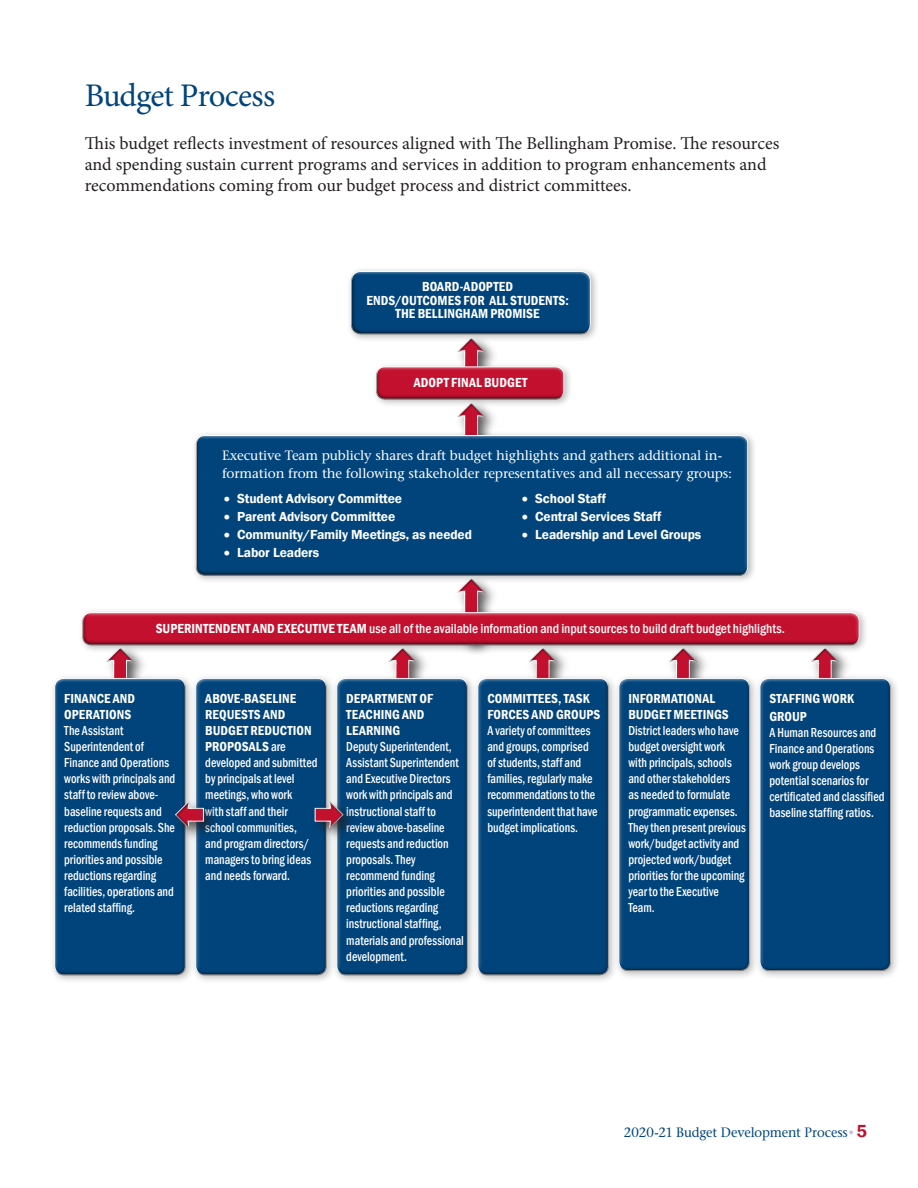
<style>
.page{position:relative;width:918px;height:1188px;background:#fff}
.page>*{position:absolute;margin:0;border:0;box-sizing:border-box;transform-origin:0 0}
.t1{font:33px "Minion Pro";letter-spacing:-.025em;color:#00447b}
.t2{font:18px/21px "Minion Pro";color:#231f20}
.t3{font:500 condensed 13.5px/16px "Franklin Gothic";color:#fff;scale:.9 1}
.t4{font:500 condensed 13.5px/16px "Franklin Gothic";color:#fff;scale:.93 1}
.t5{font:600 13.5px "Franklin Gothic";letter-spacing:-.01em;color:#fff}
.t6{font:500 13.5px/18px "Stone Serif Std";letter-spacing:-.01em;color:#fff}
.t7{font:600 condensed 13.5px/16px "Franklin Gothic";letter-spacing:.005em;color:#fff}
.t8{font:500 condensed 13.5px "Franklin Gothic";color:#fff}
.t9{font:500 13.5px "Stone Serif Std";letter-spacing:-.005em;color:#00447b;scale:.96 1}
.s1{font-weight:600}
.s2{font-family:"Franklin Gothic";font-weight:600;color:#b8c4dc}
.s3{font-family:"Franklin Gothic";font-weight:600;font-size:18px;color:#c3102f}
</style>
<div class="page">
<svg style="left:457px;top:343px;width:37px;height:88px"></svg>
<div style="left:192px;top:431px;width:565px;height:153px;background:#231f20;opacity:.3"></div>
<div style="left:196px;top:435px;width:555px;height:143px;background:#231f20;opacity:.75"></div>
<div style="left:78px;top:608px;width:790px;height:46px;background:#231f20;opacity:.3"></div>
<div style="left:82px;top:609px;width:780px;height:34px;background:#f5f4f5"></div>
<div style="left:82px;top:613px;width:780px;height:35px;background:#231f20;opacity:.75"></div>
<div style="left:103px;top:644px;width:46px;height:65px;background:#231f20;opacity:.75"></div>
<svg style="left:91px;top:645px;width:56px;height:28px"></svg>
<svg style="left:373px;top:576px;width:135px;height:97px"></svg>
<div style="left:525px;top:644px;width:47px;height:65px;background:#231f20;opacity:.75"></div>
<svg style="left:514px;top:645px;width:56px;height:28px"></svg>
<div style="left:666px;top:644px;width:46px;height:65px;background:#231f20;opacity:.75"></div>
<svg style="left:654px;top:645px;width:56px;height:28px"></svg>
<div style="left:808px;top:644px;width:46px;height:65px;background:#231f20;opacity:.75"></div>
<svg style="left:796px;top:645px;width:56px;height:28px"></svg>
<div style="left:49px;top:673px;width:146px;height:312px;background:#231f20;opacity:.3"></div>
<div style="left:53px;top:678px;width:135px;height:298px;background:#231f20;opacity:.75"></div>
<div style="left:190px;top:673px;width:146px;height:312px;background:#231f20;opacity:.3"></div>
<div style="left:194px;top:678px;width:135px;height:298px;background:#231f20;opacity:.75"></div>
<div style="left:331px;top:673px;width:146px;height:312px;background:#231f20;opacity:.3"></div>
<div style="left:335px;top:678px;width:135px;height:298px;background:#231f20;opacity:.75"></div>
<div style="left:473px;top:673px;width:145px;height:312px;background:#231f20;opacity:.3"></div>
<div style="left:476px;top:678px;width:135px;height:298px;background:#231f20;opacity:.75"></div>
<div style="left:614px;top:673px;width:145px;height:307px;background:#231f20;opacity:.3"></div>
<div style="left:617px;top:678px;width:135px;height:294px;background:#231f20;opacity:.75"></div>
<div style="left:755px;top:673px;width:145px;height:307px;background:#231f20;opacity:.3"></div>
<div style="left:758px;top:678px;width:135px;height:294px;background:#231f20;opacity:.75"></div>
<div style="left:310px;top:797px;width:49px;height:47px;background:#231f20;opacity:.75"></div>
<svg style="left:305px;top:794px;width:41px;height:40px"></svg>
<div style="left:172px;top:797px;width:48px;height:47px;background:#231f20;opacity:.75"></div>
<svg style="left:172px;top:794px;width:42px;height:40px"></svg>
<div style="left:372px;top:362px;width:201px;height:46px;background:#231f20;opacity:.3"></div>
<div style="left:375px;top:366px;width:192px;height:31px;background:#fff;opacity:.75"></div>
<div style="left:375px;top:367px;width:192px;height:35px;background:#231f20;opacity:.75"></div>
<div style="left:347px;top:267px;width:252px;height:76px;background:#231f20;opacity:.3"></div>
<div style="left:351px;top:270px;width:243px;height:61px;background:#fff"></div>
<div style="left:351px;top:272px;width:242px;height:64px;background:#231f20;opacity:.75"></div>
<p class="t1" style="left:85px;top:73px;width:192px">Budget Process</p>
<p class="t2" style="left:85px;top:132px;width:696px">This budget reflects investment of resources aligned with The Bellingham Promise. The resources and spending sustain current programs and services in addition to program enhancements and recommendations coming from our budget process and district committees.</p>
<p class="t7" style="left:366px;top:280px;width:204px;line-height:13.5px;text-align:center">BOARD-ADOPTED<br>ENDS/OUTCOMES FOR ALL STUDENTS:<br>THE BELLINGHAM PROMISE</p>
<p class="t7" style="left:414px;top:374px;width:115px">ADOPT FINAL BUDGET</p>
<p class="t6" style="left:222px;top:447px;width:512px">Executive Team publicly shares draft budget highlights and gathers additional in&shy;formation from the following stakeholder representatives and all necessary groups:</p>
<p class="t5" style="left:224px;top:490px;width:180px">• Student Advisory Committee</p>
<p class="t5" style="left:224px;top:508px;width:173px">• Parent Advisory Committee</p>
<p class="t5" style="left:224px;top:526px;width:250px">• Community/Family Meetings, as needed</p>
<p class="t5" style="left:224px;top:544px;width:97px">• Labor Leaders</p>
<p class="t5" style="left:522px;top:490px;width:86px">• School Staff</p>
<p class="t5" style="left:522px;top:508px;width:141px">• Central Services Staff</p>
<p class="t5" style="left:522px;top:526px;width:181px">• Leadership and Level Groups</p>
<p class="t8" style="left:156px;top:620px;width:631px"><span class="s1">SUPERINTENDENT AND EXECUTIVE TEAM</span> use all of the available information and input sources to build draft budget highlights.</p>
<p class="t3" style="left:64px;top:690px;width:125px"><span class="s1">FINANCE AND<br>OPERATIONS<br></span>The Assistant<br>Superintendent of<br>Finance and Operations works with principals and staff to review above&shy;baseline requests and reduction proposals. She recommends funding priorities and possible reductions regarding facilities, operations and related staffing.</p>
<p class="t4" style="left:205px;top:690px;width:122px"><span class="s1">ABOVE-BASELINE<br>REQUESTS AND<br>BUDGET REDUCTION<br>PROPOSALS</span> are developed and submitted by principals at level meetings, who work<br>with staff and their school communities,<br>and program directors/ managers to bring ideas and needs forward.</p>
<p class="t7" style="left:346px;top:690px;width:88px">DEPARTMENT OF<br>TEACHING AND<br>LEARNING</p>
<p class="t3" style="left:346px;top:738px;width:132px">Deputy Superintendent,<br>Assistant Superintendent and Executive Directors work with principals and instructional staff to review above-baseline requests and reduction proposals. They recommend funding priorities and possible reductions regarding instructional staffing, materials and professional development.</p>
<p class="t3" style="left:487px;top:690px;width:127px"><span class="s1">COMMITTEES, TASK<br>FORCES AND GROUPS<br></span>A variety of committees and groups, comprised of students, staff and families, regularly make recommendations to the superintendent that have budget implications.</p>
<p class="t3" style="left:628px;top:690px;width:132px"><span class="s1">INFORMATIONAL<br>BUDGET MEETINGS<br></span>District leaders who have budget oversight work with principals, schools and other stakeholders<br>as needed to formulate programmatic expenses.<br>They then present previous work/budget activity and projected work/budget priorities for the upcoming year to the Executive<br>Team.</p>
<p class="t7" style="left:769px;top:689px;width:86px;line-height:17.9px">STAFFING WORK<br>GROUP</p>
<p class="t3" style="left:769px;top:724px;width:129px">A Human Resources and<br>Finance and Operations work group develops potential scenarios for certificated and classified baseline staffing ratios.</p>
<p class="t9" style="left:624px;top:1124px;width:255px">2020-21 Budget Development Process<span class="s2">•</span><span class="s3">5</span></p>
</div>
